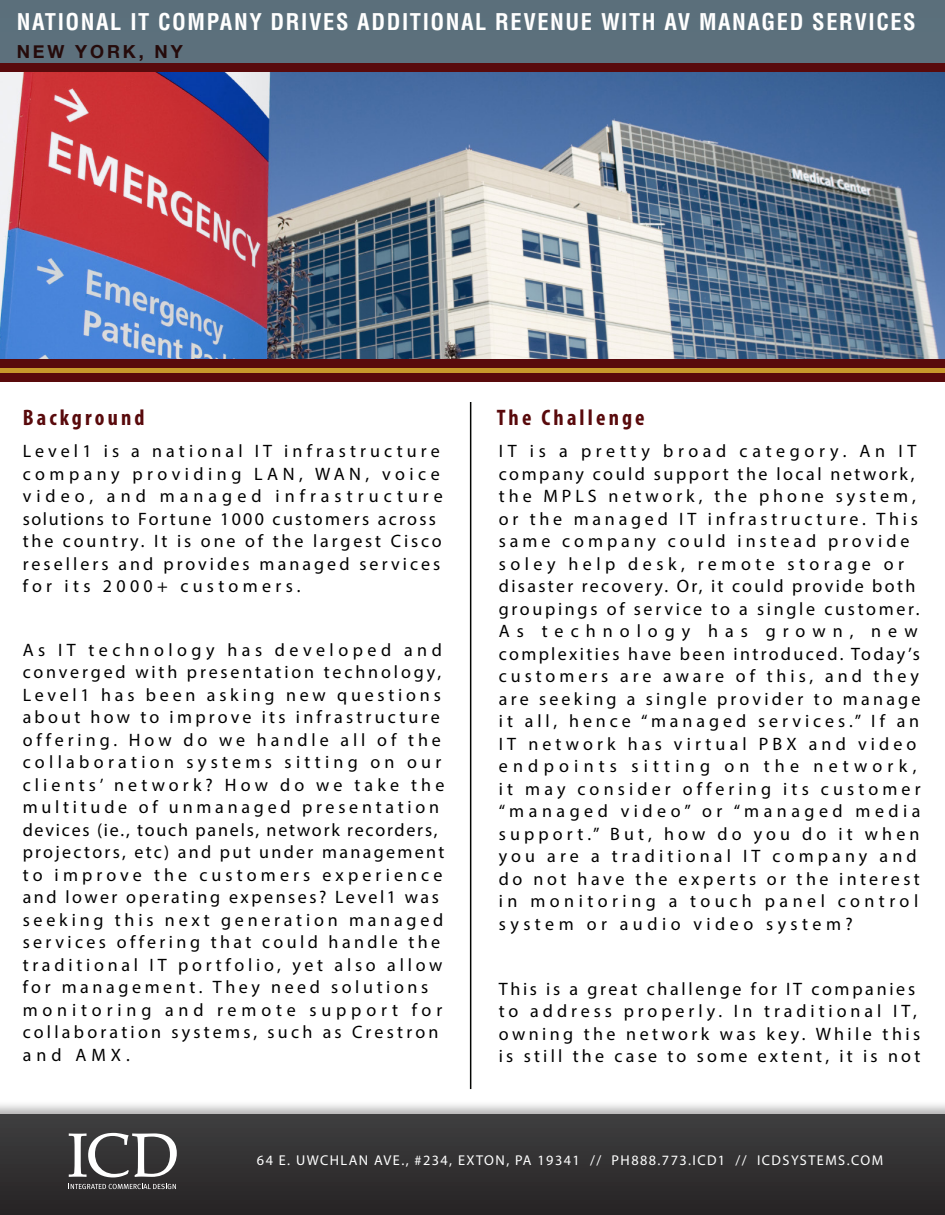
<style>
.page{position:relative;width:945px;height:1215px;background:#fff}
.page>*{position:absolute;margin:0;border:0;box-sizing:border-box;transform-origin:0 0}
.t1{font:700 condensed 22.5px "Helvetica";letter-spacing:.07em;color:#fff}
.t2{font:700 condensed 22.5px "Myriad Pro";letter-spacing:.14em;color:#590a0c}
.t3{font:18px/22.5px "Myriad Pro";letter-spacing:.21em;color:#000}
.t4{font:18px/22.5px "Myriad Pro";letter-spacing:.18em;color:#000}
.t5{font:700 18px "Helvetica Neue";letter-spacing:.16em;color:#250b0b}
.Copy{font:14.25px "Myriad Pro";letter-spacing:.1em;color:#fff}
</style>
<div class="page">
<div style="left:0;top:0;width:945px;height:295px;background:#5b707c"></div>
<div style="left:0;top:1100px;width:945px;height:115px;background:#231f20;opacity:.35"></div>
<div style="left:0;top:1115px;width:945px;height:100px;background:linear-gradient(to right,#323031,#323132)"></div>
<img style="left:0;top:72px;width:945px;height:287px">
<div style="left:0;top:374px;width:945px;height:8px;background:#590a0c"></div>
<div style="left:0;top:359px;width:945px;height:8px;background:#590a0c"></div>
<svg style="left:69px;top:1133px;width:108px;height:44px"></svg>
<svg style="left:69px;top:1184px;width:107px;height:5px"></svg>
<hr style="left:470px;top:402px;width:1px;height:687px;background:#040503">
<div style="left:0;top:63px;width:945px;height:9px;background:#590a0c"></div>
<p class="t1" style="left:17px;top:8px;width:901px">NATIONAL IT COMPANY DRIVES ADDITIONAL REVENUE WITH AV MANAGED SERVICES</p>
<p class="t5" style="left:17px;top:40px;width:168px">NEW YORK, NY</p>
<p class="t2" style="left:23px;top:403px;width:123px">Background</p>
<p class="t3" style="left:23px;top:440px;width:422px">Level1 is a national IT infrastructure company providing LAN, WAN, voice video, and managed infrastructure solutions to Fortune 1000 customers across the country. It is one of the largest Cisco resellers and provides managed services for its 2000+ customers.</p>
<p class="t3" style="left:23px;top:638px;width:423px">As IT technology has developed and converged with presentation technology, Level1 has been asking new questions about how to improve its infrastructure offering. How do we handle all of the collaboration systems sitting on our clients’ network? How do we take the multitude of unmanaged presentation devices (ie., touch panels, network recorders, projectors, etc) and put under management to improve the customers experience and lower operating expenses? Level1 was seeking this next generation managed services offering that could handle the traditional IT portfolio, yet also allow for management. They need solutions monitoring and remote support for collaboration systems, such as Crestron and AMX.</p>
<p class="t2" style="left:497px;top:403px;width:150px">The Challenge</p>
<p class="t3" style="left:499px;top:440px;width:423px">IT is a pretty broad category. An IT company could support the local network, the MPLS network, the phone system, or the managed IT infrastructure. This same company could instead provide soley help desk, remote storage or disaster recovery. Or, it could provide both groupings of service to a single customer.<br>As technology has grown, new complexities have been introduced. Today’s customers are aware of this, and they are seeking a single provider to manage it all, hence “managed services.” If an IT network has virtual PBX and video endpoints sitting on the network, it may consider offering its customer “managed video” or “managed media support.” But, how do you do it when you are a traditional IT company and do not have the experts or the interest in monitoring a touch panel control system or audio video system?</p>
<p class="t4" style="left:499px;top:977px;width:423px">This is a great challenge for IT companies to address properly. In traditional IT, owning the network was key. While this is still the case to some extent, it is not</p>
<p class="Copy" style="left:257px;top:1152px;width:628px">64 E. UWCHLAN AVE., #234, EXTON, PA 19341 // PH888.773.ICD1 // ICDSYSTEMS.COM</p>
</div>
